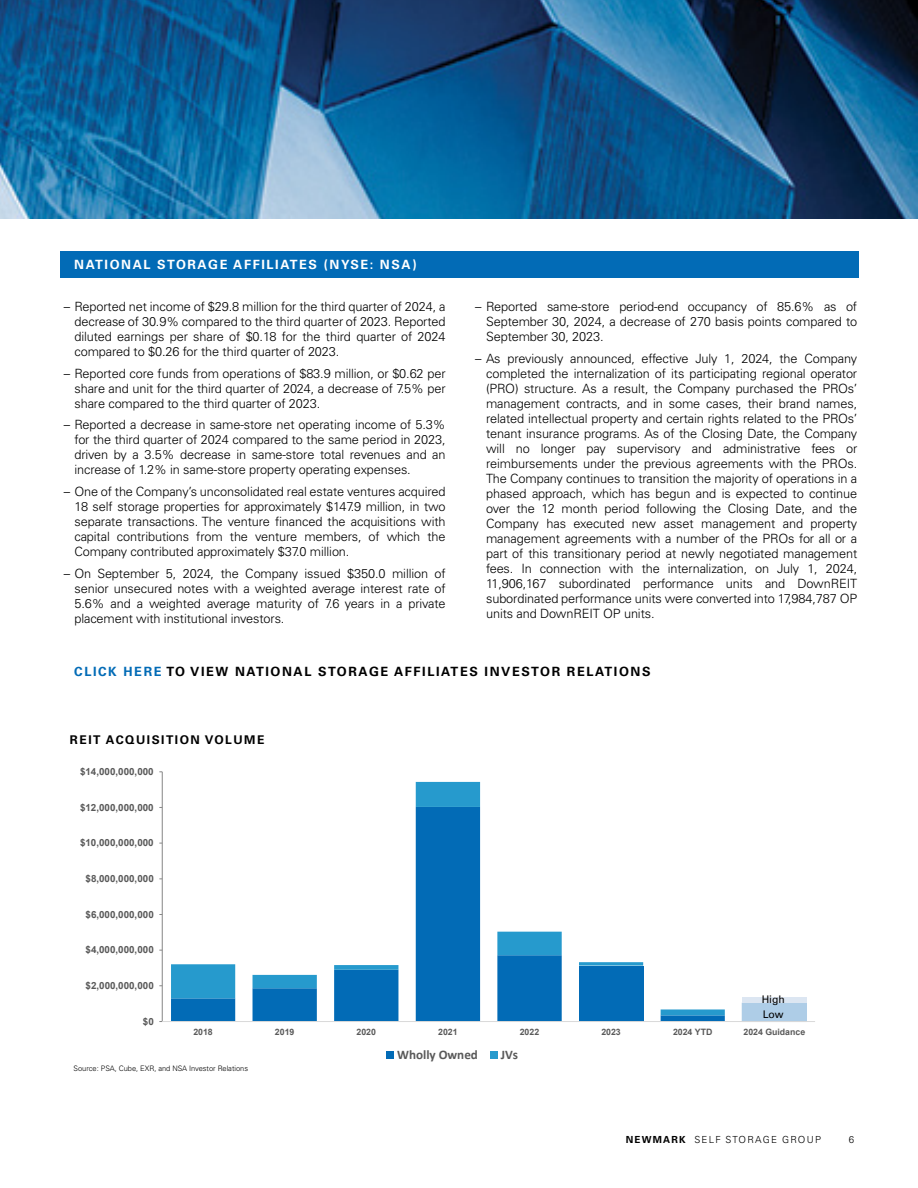
<style>
.page{position:relative;width:918px;height:1188px;background:#fff}
.page>*{position:absolute;margin:0;border:0;box-sizing:border-box;transform-origin:0 0}
.t1{font:700 13.05px "Calibri";color:#595959}
.t2{font:300 12.75px/15px "Univers LT Pro 45";letter-spacing:-.01em;color:#000;text-align:justify}
.t3{font:700 12.75px "Univers LT Pro 65";letter-spacing:.125em;color:#000}
.t4{font:700 12.75px "Univers LT Pro 65";letter-spacing:.125em;color:#fff}
.t5{font:700 12px "Univers LT Pro 65";letter-spacing:.125em;color:#000}
.t6{font:10.5px "Univers LT Pro 55 Roman";letter-spacing:-.005em;color:#000}
.t7{font:700 9.9px "Arial";letter-spacing:.005em;color:#595959}
.t8{font:300 9.75px "Univers LT Pro 45";letter-spacing:.125em;color:#000}
.t9{font:700 8.85px "Arial";letter-spacing:-.005em;color:#595959}
.t10{font:300 7.5px "Univers LT Pro 45";letter-spacing:-.005em;color:#000}
.s1{color:#026bb6}
.s2{font-family:"Univers LT Pro 65";font-weight:700}
</style>
<div class="page">
<div style="left:61px;top:251px;width:798px;height:26px;background:#026bb6"></div>
<img style="left:0;top:0;width:918px;height:218px">
<div style="left:742px;top:1003px;width:64px;height:19px;background:#aecde7"></div>
<svg style="left:171px;top:1015px;width:554px;height:6px;fill:#026bb6"></svg>
<div style="left:742px;top:997px;width:64px;height:6px;background:#dce6f2"></div>
<svg style="left:171px;top:782px;width:554px;height:233px"></svg>
<hr style="left:162px;top:772px;width:1px;height:250px;background:#868686">
<hr style="left:162px;top:1021px;width:653px;height:1px;background:#d9d9d9">
<div style="left:387px;top:1051px;width:7px;height:7px;background:#026bb6"></div>
<div style="left:490px;top:1051px;width:8px;height:7px;background:#269acd"></div>
<p class="t4" style="left:74px;top:255px;width:344px">NATIONAL STORAGE AFFILIATES (NYSE: NSA)</p>
<p class="t2" style="left:75px;top:299px;width:373px;text-indent:-11px">– Reported net income of $29.8 million for the third quarter of 2024, a decrease of 30.9% compared to the third quarter of 2023. Reported diluted earnings per share of $0.18 for the third quarter of 2024 compared to $0.26 for the third quarter of 2023.</p>
<p class="t2" style="left:75px;top:365px;width:373px;text-indent:-11px">– Reported core funds from operations of $83.9 million, or $0.62 per share and unit for the third quarter of 2024, a decrease of 7.5% per share compared to the third quarter of 2023.</p>
<p class="t2" style="left:75px;top:417px;width:373px;text-indent:-11px">– Reported a decrease in same-store net operating income of 5.3% for the third quarter of 2024 compared to the same period in 2023, driven by a 3.5% decrease in same-store total revenues and an increase of 1.2% in same-store property operating expenses.</p>
<p class="t2" style="left:75px;top:484px;width:373px;text-indent:-11px">– One of the Company’s unconsolidated real estate ventures acquired 18 self storage properties for approximately $147.9 million, in two separate transactions. The venture financed the acquisitions with capital contributions from the venture members, of which the Company contributed approximately $37.0 million.</p>
<p class="t2" style="left:75px;top:566px;width:373px;text-indent:-11px">– On September 5, 2024, the Company issued $350.0 million of senior unsecured notes with a weighted average interest rate of 5.6% and a weighted average maturity of 7.6 years in a private placement with institutional investors.</p>
<p class="t2" style="left:486px;top:299px;width:373px;text-indent:-11px">– Reported same-store period-end occupancy of 85.6% as of September 30, 2024, a decrease of 270 basis points compared to September 30, 2023.</p>
<p class="t2" style="left:486px;top:350px;width:373px;text-indent:-11px">– As previously announced, effective July 1, 2024, the Company completed the internalization of its participating regional operator (PRO) structure. As a result, the Company purchased the PROs’ management contracts, and in some cases, their brand names, related intellectual property and certain rights related to the PROs’ tenant insurance programs. As of the Closing Date, the Company will no longer pay supervisory and administrative fees or reimbursements under the previous agreements with the PROs.<br>The Company continues to transition the majority of operations in a phased approach, which has begun and is expected to continue over the 12 month period following the Closing Date, and the Company has executed new asset management and property management agreements with a number of the PROs for all or a part of this transitionary period at newly negotiated management fees. In connection with the internalization, on July 1, 2024, 11,906,167 subordinated performance units and DownREIT subordinated performance units were converted into 17,984,787 OP units and DownREIT OP units.</p>
<p class="t3" style="left:74px;top:662px;width:578px"><span class="s1">CLICK HERE</span> TO VIEW NATIONAL STORAGE AFFILIATES INVESTOR RELATIONS</p>
<p class="t5" style="left:70px;top:731px;width:196px">REIT ACQUISITION VOLUME</p>
<p class="t7" style="left:80px;top:764px;width:75px">$14,000,000,000</p>
<p class="t7" style="left:80px;top:800px;width:75px">$12,000,000,000</p>
<p class="t7" style="left:80px;top:836px;width:75px">$10,000,000,000</p>
<p class="t7" style="left:86px;top:871px;width:70px">$8,000,000,000</p>
<p class="t7" style="left:86px;top:907px;width:70px">$6,000,000,000</p>
<p class="t7" style="left:86px;top:943px;width:70px">$4,000,000,000</p>
<p class="t7" style="left:86px;top:979px;width:70px">$2,000,000,000</p>
<p class="t7" style="left:143px;top:1014px;width:12px">$0</p>
<p class="t6" style="left:762px;top:992px;width:25px">High</p>
<p class="t6" style="left:763px;top:1007px;width:22px">Low</p>
<p class="t9" style="left:193px;top:1025px;width:21px">2018</p>
<p class="t9" style="left:275px;top:1025px;width:21px">2019</p>
<p class="t9" style="left:357px;top:1025px;width:21px">2020</p>
<p class="t9" style="left:438px;top:1025px;width:21px">2021</p>
<p class="t9" style="left:520px;top:1025px;width:21px">2022</p>
<p class="t9" style="left:601px;top:1025px;width:21px">2023</p>
<p class="t9" style="left:673px;top:1025px;width:41px">2024 YTD</p>
<p class="t9" style="left:743px;top:1025px;width:63px">2024 Guidance</p>
<p class="t1" style="left:397px;top:1045px;width:82px">Wholly Owned</p>
<p class="t1" style="left:501px;top:1045px;width:19px">JVs</p>
<p class="t10" style="left:74px;top:1064px;width:176px">Source: PSA, Cube, EXR, and NSA Investor Relations</p>
<p class="t8" style="left:626px;top:1133px;width:197px"><span class="s2">NEWMARK</span> SELF STORAGE GROUP</p>
<p class="t8" style="left:849px;top:1133px;width:7px">6</p>
</div>
